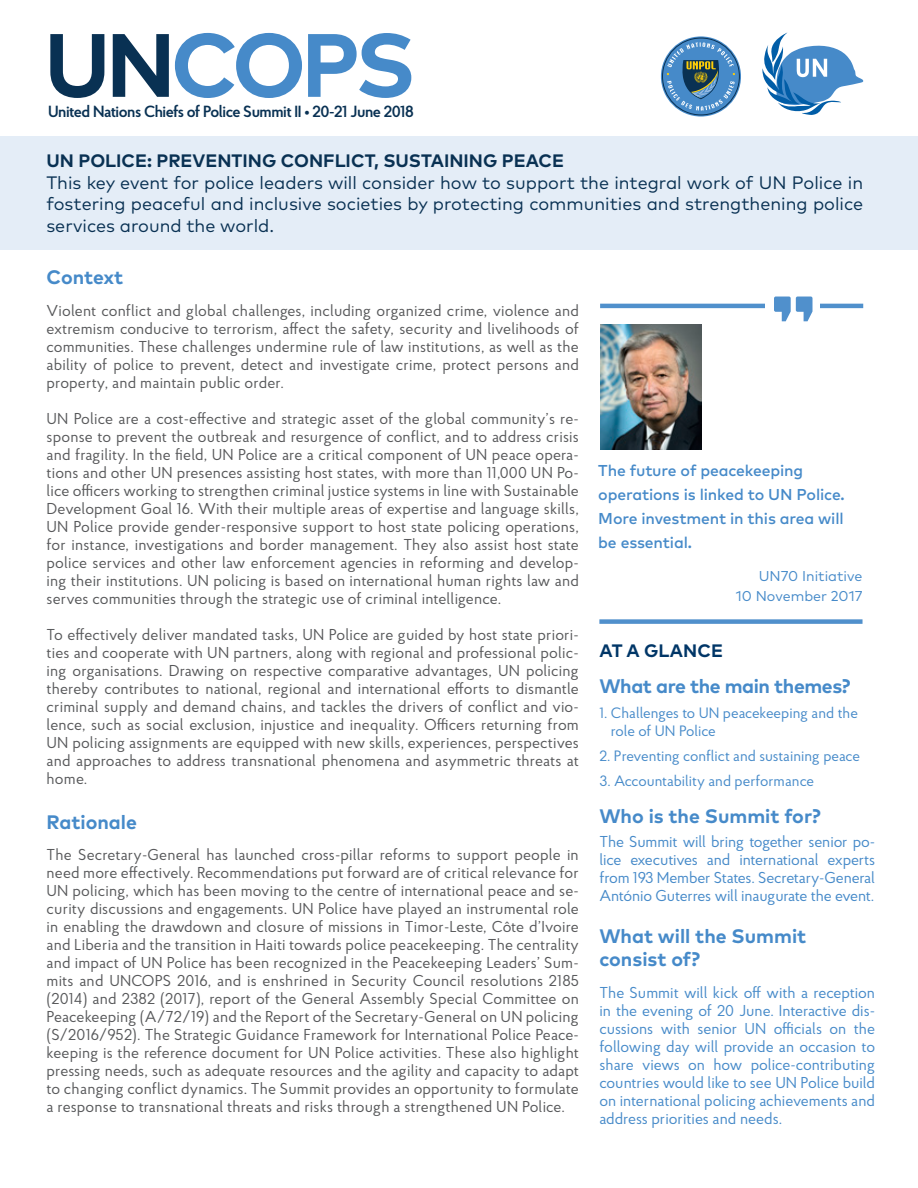
<style>
.page{position:relative;width:918px;height:1188px;background:#fff}
.page>*{position:absolute;margin:0;border:0;box-sizing:border-box;transform-origin:0 0}
.titles{font:700 19.5px/23.4px "Mark Pro";color:#468ac9}
.titles-2{font:700 19.5px "Mark Pro";letter-spacing:-.02em;color:#468ac9}
.text{font:700 19.5px "Mark Pro";color:#468ac9}
.t1{font:18px/21.6px "Mark Pro";color:#093153;text-align:justify}
.t2{font:700 18px "Mark Pro";color:#093153}
.titles-3{font:700 18px "Mark Pro";letter-spacing:.005em;color:#003667}
.text-2{font:600 16.2px "Proba Pro";letter-spacing:-.03em;color:#093153}
.text-3{font:15.75px/18px "Proba Pro";letter-spacing:.01em;color:#57585a;text-align:justify}
.text-4{font:15.75px/18px "Proba Pro";letter-spacing:-.01em;color:#468ac9;text-align:justify}
.titles-4{font:500 15.75px/24px "Mark Pro";letter-spacing:-.01em;color:#468ac9}
.text-5{font:15px/18px "Proba Pro";color:#468ac9}
.titles-5{font:14.25px "Mark Pro";color:#468ac9}
.s1{font-size:22.8px}
</style>
<div class="page">
<div style="left:0;top:136px;width:918px;height:113px;background:#e4edf7"></div>
<svg style="left:762px;top:33px;width:102px;height:82px"></svg>
<svg style="left:661px;top:36px;width:80px;height:81px"></svg>
<div style="left:662px;top:38px;width:78px;height:77px;border:1px solid #093153;border-radius:50%"></div>
<svg style="left:667px;top:42px;width:68px;height:69px;background:#5d8cb0"></svg>
<img style="left:600px;top:325px;width:101px;height:125px">
<hr style="left:600px;top:304px;width:263px;height:4px;background:#5090cc">
<div style="left:599px;top:619px;width:264px;height:5px;background:#5090cc"></div>
<div style="left:766px;top:291px;width:54px;height:30px;background:#fff"></div>
<svg style="left:774px;top:297px;width:39px;height:24px"></svg>
<svg style="left:50px;top:34px;width:54px;height:64px"></svg>
<svg style="left:113px;top:34px;width:56px;height:63px"></svg>
<svg style="left:175px;top:33px;width:127px;height:65px"></svg>
<svg style="left:308px;top:33px;width:103px;height:65px"></svg>
<p class="text-2" style="left:48px;top:101px;width:367px">United Nations Chiefs of Police Summit II <span class="s1">•</span> 20-21 June 2018</p>
<p class="t2" style="left:46px;top:147px;width:519px">UN POLICE: PREVENTING CONFLICT, SUSTAINING PEACE</p>
<p class="t1" style="left:46px;top:170px;width:818px">This key event for police leaders will consider how to support the integral work of UN Police in fostering peaceful and inclusive societies by protecting communities and strengthening police services around the world.</p>
<p class="titles" style="left:47px;top:264px;width:78px">Context</p>
<p class="text-3" style="left:47px;top:301px;width:534px">Violent conflict and global challenges, including organized crime, violence and extremism conducive to terrorism, affect the safety, security and livelihoods of communities. These challenges undermine rule of law institutions, as well as the ability of police to prevent, detect and investigate crime, protect persons and property, and maintain public order.</p>
<p class="text-3" style="left:47px;top:409px;width:534px">UN Police are a cost-effective and strategic asset of the global community’s re&shy;sponse to prevent the outbreak and resurgence of conflict, and to address crisis and fragility. In the field, UN Police are a critical component of UN peace opera&shy;tions and other UN presences assisting host states, with more than 11,000 UN Po&shy;lice officers working to strengthen criminal justice systems in line with Sustainable Development Goal 16. With their multiple areas of expertise and language skills, UN Police provide gender-responsive support to host state policing operations, for instance, investigations and border management. They also assist host state police services and other law enforcement agencies in reforming and develop&shy;ing their institutions. UN policing is based on international human rights law and serves communities through the strategic use of criminal intelligence.</p>
<p class="text-3" style="left:47px;top:625px;width:534px">To effectively deliver mandated tasks, UN Police are guided by host state priori&shy;ties and cooperate with UN partners, along with regional and professional polic&shy;ing organisations. Drawing on respective comparative advantages, UN policing thereby contributes to national, regional and international efforts to dismantle criminal supply and demand chains, and tackles the drivers of conflict and vio&shy;lence, such as social exclusion, injustice and inequality. Officers returning from UN policing assignments are equipped with new skills, experiences, perspectives and approaches to address transnational phenomena and asymmetric threats at home.</p>
<p class="titles" style="left:47px;top:809px;width:92px">Rationale</p>
<p class="text-3" style="left:47px;top:845px;width:534px">The Secretary-General has launched cross-pillar reforms to support people in need more effectively. Recommendations put forward are of critical relevance for UN policing, which has been moving to the centre of international peace and se&shy;curity discussions and engagements. UN Police have played an instrumental role in enabling the drawdown and closure of missions in Timor-Leste, Côte d’Ivoire and Liberia and the transition in Haiti towards police peacekeeping. The centrality and impact of UN Police has been recognized in the Peacekeeping Leaders’ Sum&shy;mits and UNCOPS 2016, and is enshrined in Security Council resolutions 2185 (2014) and 2382 (2017), report of the General Assembly Special Committee on Peacekeeping (A/72/19) and the Report of the Secretary-General on UN policing (S/2016/952). The Strategic Guidance Framework for International Police Peace&shy;keeping is the reference document for UN Police activities. These also highlight pressing needs, such as adequate resources and the agility and capacity to adapt to changing conflict dynamics. The Summit provides an opportunity to formulate a response to transnational threats and risks through a strengthened UN Police.</p>
<p class="titles-4" style="left:598px;top:458px;width:248px">The future of peacekeeping operations is linked to UN Police.<br>More investment in this area will be essential.</p>
<p class="titles-5" style="left:759px;top:566px;width:105px">UN70 Initiative</p>
<p class="titles-5" style="left:736px;top:585px;width:128px">10 November 2017</p>
<p class="titles-3" style="left:599px;top:637px;width:125px">AT A GLANCE</p>
<p class="titles-2" style="left:599px;top:672px;width:253px">What are the main themes?</p>
<p class="text-5" style="left:611px;top:704px;width:249px;text-indent:-11px">1. Challenges to UN peacekeeping and the role of UN Police</p>
<p class="text-5" style="left:599px;top:746px;width:262px">2. Preventing conflict and sustaining peace</p>
<p class="text-5" style="left:599px;top:771px;width:216px">3. Accountability and performance</p>
<p class="text" style="left:599px;top:801px;width:223px">Who is the Summit for?</p>
<p class="text-4" style="left:599px;top:833px;width:277px">The Summit will bring together senior po&shy;lice executives and international experts from 193 Member States. Secretary-General António Guterres will inaugurate the event.</p>
<p class="titles" style="left:599px;top:923px;width:208px">What will the Summit consist of?</p>
<p class="text-4" style="left:599px;top:983px;width:277px">The Summit will kick off with a reception in the evening of 20 June. Interactive dis&shy;cussions with senior UN officials on the following day will provide an occasion to share views on how police-contributing countries would like to see UN Police build on international policing achievements and address priorities and needs.</p>
</div>
